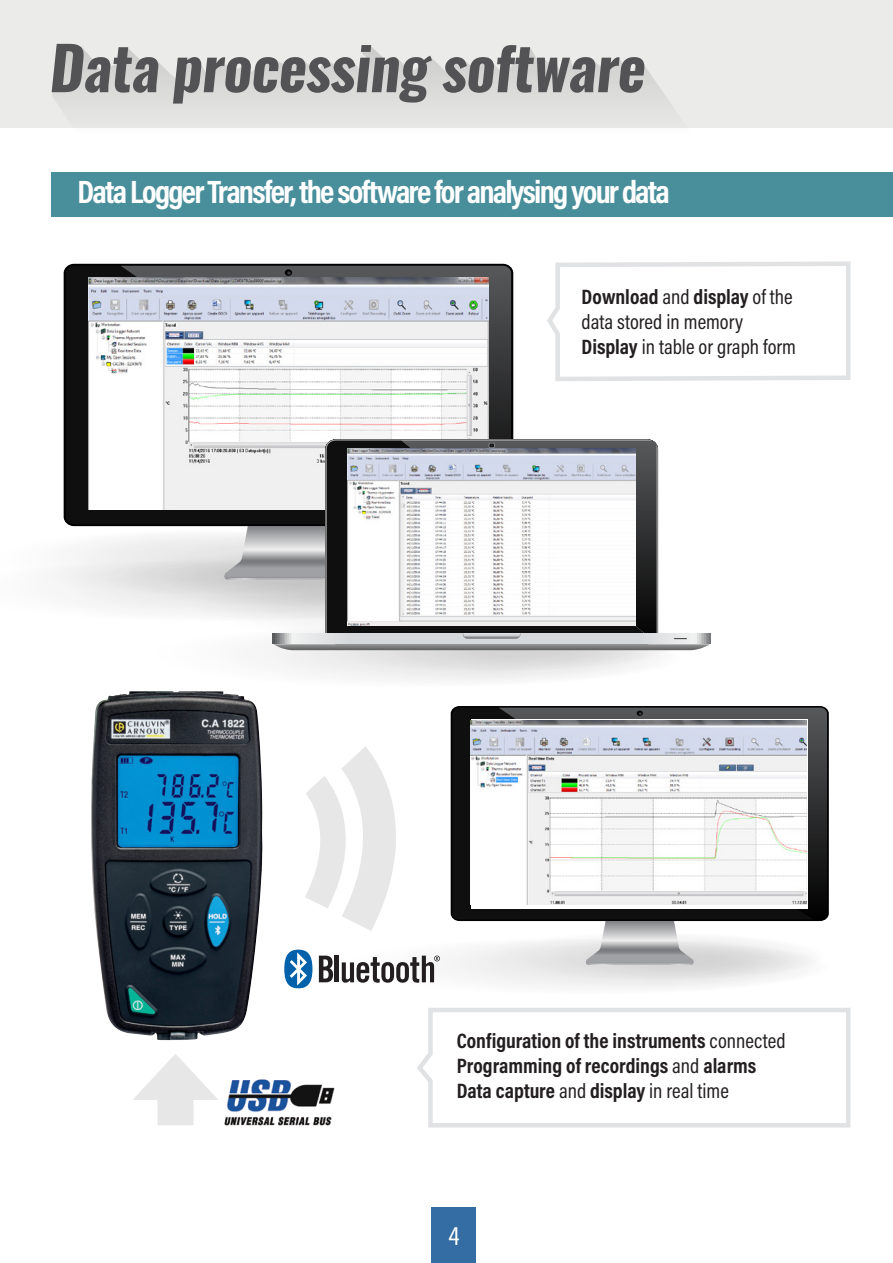
<style>
.page{position:relative;width:893px;height:1263px;background:#fff}
.page>*{position:absolute;margin:0;border:0;box-sizing:border-box;transform-origin:0 0}
.t1{font:italic 700 59.7px "Oswald";letter-spacing:-.01em;color:#535355}
.Produit_-_Titre{font:700 32.55px "Acumin Pro Cond";letter-spacing:-.055em;color:#fff}
.t2{font:27px "Acumin Pro Cond";color:#fff}
.t3{font:700 21px "Acumin Pro Cond";color:#231f20}
.t4{font:21px/25.2px "Acumin Pro Cond";color:#231f20}
.s1{font-weight:700}
.s2{font-weight:400}
</style>
<div class="page">
<div style="left:432px;top:1208px;width:44px;height:55px;background:#336da3"></div>
<div style="left:0;top:0;width:893px;height:128px;background:#ebebea"></div>
<svg style="left:52px;top:526px;width:273px;height:96px"></svg>
<div style="left:66px;top:266px;width:54px;height:258px;background:#0f0f0f"></div>
<svg style="left:120px;top:266px;width:391px;height:258px;background:#3c3c3e"></svg>
<svg style="left:285px;top:269px;width:7px;height:7px"></svg>
<img style="left:88px;top:278px;width:400px;height:232px">
<div style="left:52px;top:172px;width:841px;height:45px;background:#488e9b"></div>
<svg style="left:547px;top:261px;width:304px;height:120px"></svg>
<svg style="left:417px;top:1008px;width:434px;height:120px"></svg>
<svg style="left:52px;top:47px;width:621px;height:61px;fill:#dcdcdb"></svg>
<div style="left:125px;top:626px;width:560px;height:62px;background:#f9f9f9;border-radius:50%"></div>
<svg style="left:279px;top:619px;width:401px;height:53px;fill:#e2e2e2"></svg>
<svg style="left:327px;top:440px;width:328px;height:193px;background:#272728"></svg>
<svg style="left:273px;top:633px;width:437px;height:17px;background:#b6b8b9"></svg>
<svg style="left:489px;top:443px;width:5px;height:5px"></svg>
<img style="left:347px;top:449px;width:289px;height:177px">
<div style="left:322px;top:938px;width:512px;height:57px;background:#f7f7f7;border-radius:50%"></div>
<svg style="left:462px;top:932px;width:366px;height:48px;fill:#e9e9e9"></svg>
<svg style="left:585px;top:921px;width:109px;height:44px"></svg>
<svg style="left:451px;top:706px;width:378px;height:215px;background:#111"></svg>
<div style="left:452px;top:708px;width:46px;height:211px;background:#0f0f0f"></div>
<svg style="left:498px;top:708px;width:329px;height:211px;background:#353637"></svg>
<div style="left:472px;top:719px;width:336px;height:189px;background:#fff"></div>
<svg style="left:637px;top:711px;width:6px;height:5px"></svg>
<img style="left:470px;top:720px;width:336px;height:185px">
<img style="left:91px;top:691px;width:172px;height:349px">
<svg style="left:305px;top:747px;width:91px;height:184px"></svg>
<svg style="left:319px;top:956px;width:14px;height:26px"></svg>
<hr style="left:335px;top:956px;width:4px;height:26px;background:#231f20">
<svg style="left:284px;top:950px;width:28px;height:38px"></svg>
<svg style="left:342px;top:955px;width:98px;height:28px"></svg>
<img style="left:224px;top:1079px;width:111px;height:47px">
<div style="left:157px;top:1084px;width:36px;height:41px;background:#e7e7e8"></div>
<svg style="left:133px;top:1054px;width:85px;height:46px"></svg>
<p class="t1" style="left:50px;top:26px;width:597px">Data processing software</p>
<p class="Produit_-_Titre" style="left:78px;top:171px;width:594px">Data Logger Transfer, the software for analysing your data</p>
<p class="t4" style="left:582px;top:283px;width:213px"><span class="s1">Download</span> and <span class="s1">display</span> of the data stored in memory</p>
<p class="t4" style="left:582px;top:334px;width:216px"><span class="s1">Display</span> in table or graph form</p>
<p class="t3" style="left:457px;top:1027px;width:330px">Configuration of the instruments <span class="s2">connected</span></p>
<p class="t3" style="left:457px;top:1052px;width:301px">Programming of recordings <span class="s2">and</span> alarms</p>
<p class="t3" style="left:457px;top:1077px;width:274px">Data capture <span class="s2">and</span> display <span class="s2">in real time</span></p>
<p class="t2" style="left:449px;top:1218px;width:13px">4</p>
</div>
